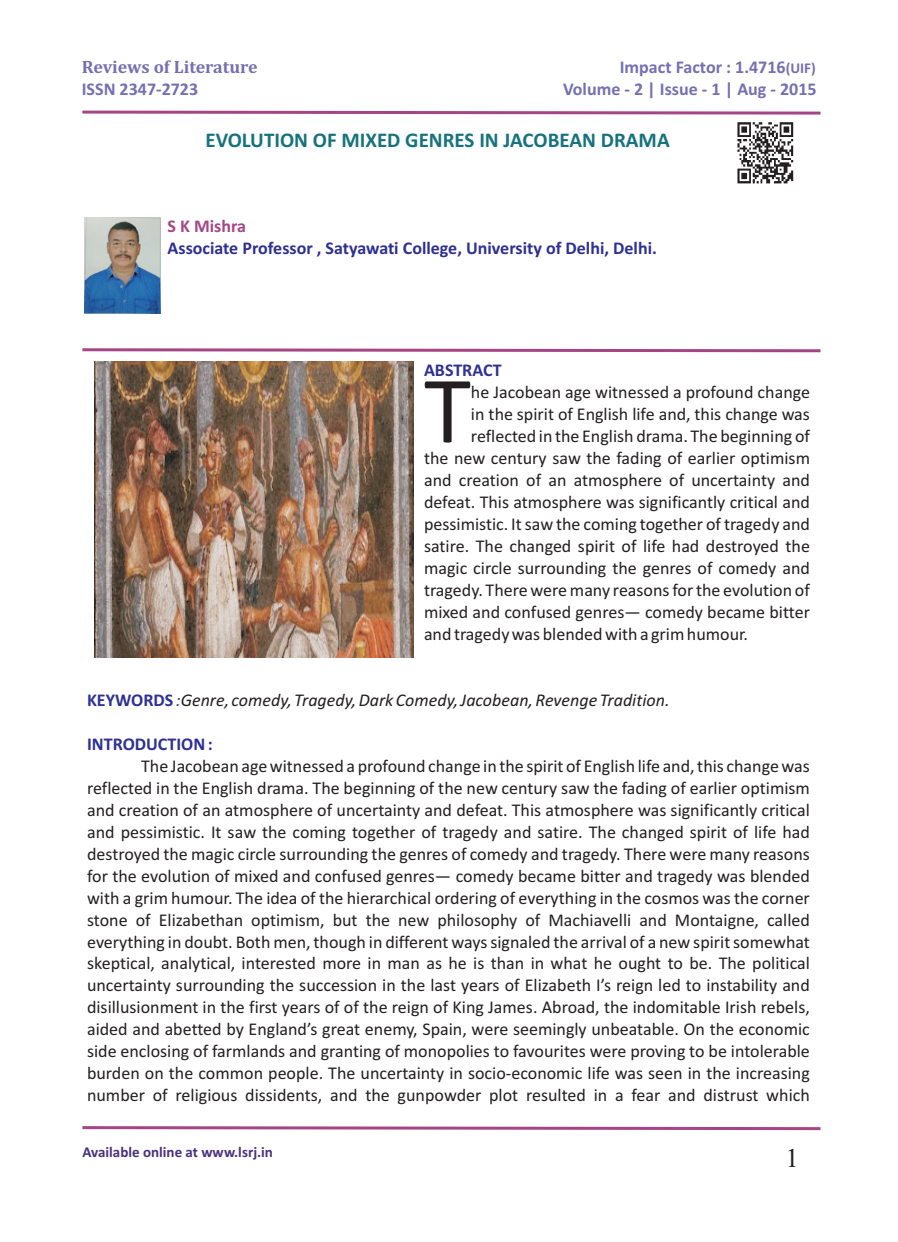
<style>
.page{position:relative;width:898px;height:1242px;background:#fff}
.page>*{position:absolute;margin:0;border:0;box-sizing:border-box;transform-origin:0 0}
.t1{font:96.15px "Calibri";color:#231f20}
.t2{font:27px "Times New Roman";color:#231f20}
.t3{font:700 21px "Calibri";color:#16737e}
.t4{font:18px/21.9px "Calibri";color:#231f20;text-align:justify}
.t5{font:700 18px "Calibri";color:#2e3092}
.t6{font:italic 18px "Calibri";color:#231f20}
.t7{font:700 18px "Calibri";color:#756fb3}
.t8{font:700 18px "Cambria";color:#756fb3}
.t9{font:700 18px "Calibri";color:#a54586}
.t10{font:700 15px "Calibri";color:#49317d}
.s1{font-size:15px}
.s2{font-weight:700;font-style:normal;color:#2e3092}
.s3{color:#2e3092}
</style>
<div class="page">
<img style="left:737px;top:122px;width:57px;height:62px">
<svg style="left:82px;top:1126px;width:739px;height:5px"></svg>
<svg style="left:82px;top:348px;width:739px;height:5px"></svg>
<svg style="left:82px;top:110px;width:739px;height:5px"></svg>
<img style="left:84px;top:217px;width:76px;height:96px">
<img style="left:95px;top:362px;width:318px;height:296px">
<p class="t8" style="left:82px;top:59px;width:177px">Reviews of Literature</p>
<p class="t7" style="left:619px;top:59px;width:197px">Impact Factor : 1.4716<span class="s1">(UIF)</span></p>
<p class="t7" style="left:82px;top:81px;width:118px">ISSN 2347-2723</p>
<p class="t7" style="left:563px;top:81px;width:255px">Volume - 2 | Issue - 1 | Aug - 2015</p>
<p class="t3" style="left:205px;top:131px;width:465px">EVOLUTION OF MIXED GENRES IN JACOBEAN DRAMA</p>
<p class="t9" style="left:167px;top:219px;width:80px">S K Mishra</p>
<p class="t5" style="left:167px;top:241px;width:490px">Associate Professor , Satyawati College, University of Delhi, Delhi.</p>
<p class="t5" style="left:424px;top:362px;width:79px">ABSTRACT</p>
<h1 class="t1" style="left:424px;top:370px;width:48px">T</h1>
<p class="t4" style="left:471px;top:382px;width:340px">he Jacobean age witnessed a profound change</p>
<p class="t4" style="left:471px;top:404px;width:340px">in the spirit of English life and, this change was</p>
<p class="t4" style="left:471px;top:426px;width:340px">reflected in the English drama. The beginning of</p>
<p class="t4" style="left:424px;top:448px;width:387px">the new century saw the fading of earlier optimism</p>
<p class="t4" style="left:424px;top:470px;width:387px">and creation of an atmosphere of uncertainty and</p>
<p class="t4" style="left:424px;top:492px;width:387px">defeat. This atmosphere was significantly critical and</p>
<p class="t4" style="left:424px;top:514px;width:387px">pessimistic. It saw the coming together of tragedy and</p>
<p class="t4" style="left:424px;top:536px;width:387px">satire. The changed spirit of life had destroyed the</p>
<p class="t4" style="left:424px;top:558px;width:387px">magic circle surrounding the genres of comedy and</p>
<p class="t4" style="left:424px;top:580px;width:387px">tragedy. There were many reasons for the evolution of</p>
<p class="t4" style="left:424px;top:602px;width:387px">mixed and confused genres— comedy became bitter</p>
<p class="t4" style="left:424px;top:624px;width:325px">and tragedy was blended with a grim humour.</p>
<p class="t6" style="left:87px;top:692px;width:584px"><span class="s2">KEYWORDS</span> <span class="s3">:</span>Genre, comedy, Tragedy, Dark Comedy, Jacobean, Revenge Tradition.</p>
<p class="t5" style="left:87px;top:736px;width:127px">INTRODUCTION :</p>
<p class="t4" style="left:87px;top:756px;width:724px;text-indent:54px">The Jacobean age witnessed a profound change in the spirit of English life and, this changewas reflected in the English drama. The beginning of the new century saw the fading of earlier optimism and creation of an atmosphere of uncertainty and defeat. This atmosphere was significantly critical and pessimistic. It saw the coming together of tragedy and satire. The changed spirit of life had destroyed the magic circle surrounding the genres of comedy and tragedy. There were many reasons for the evolution of mixed and confused genres— comedy became bitter and tragedy was blended with a grim humour. The idea of the hierarchical ordering of everything in the cosmos was the corner stone of Elizabethan optimism, but the new philosophy of Machiavelli and Montaigne, called everything in doubt. Both men, though in different ways signaled the arrival of a new spirit somewhat skeptical, analytical, interested more in man as he is than in what he ought to be. The political uncertainty surrounding the succession in the last years of Elizabeth I’s reign led to instability and disillusionment in the first years of of the reign of King James. Abroad, the indomitable Irish rebels, aided and abetted by England’s great enemy, Spain, were seemingly unbeatable. On the economic side enclosing of farmlands and granting of monopolies to favourites were proving to be intolerable burden on the common people. The uncertainty in socio-economic life was seen in the increasing number of religious dissidents, and the gunpowder plot resulted in a fear and distrust which</p>
<p class="t10" style="left:82px;top:1145px;width:192px">Available online at www.lsrj.in</p>
<h2 class="t2" style="left:785px;top:1147px;width:15px">1</h2>
</div>
